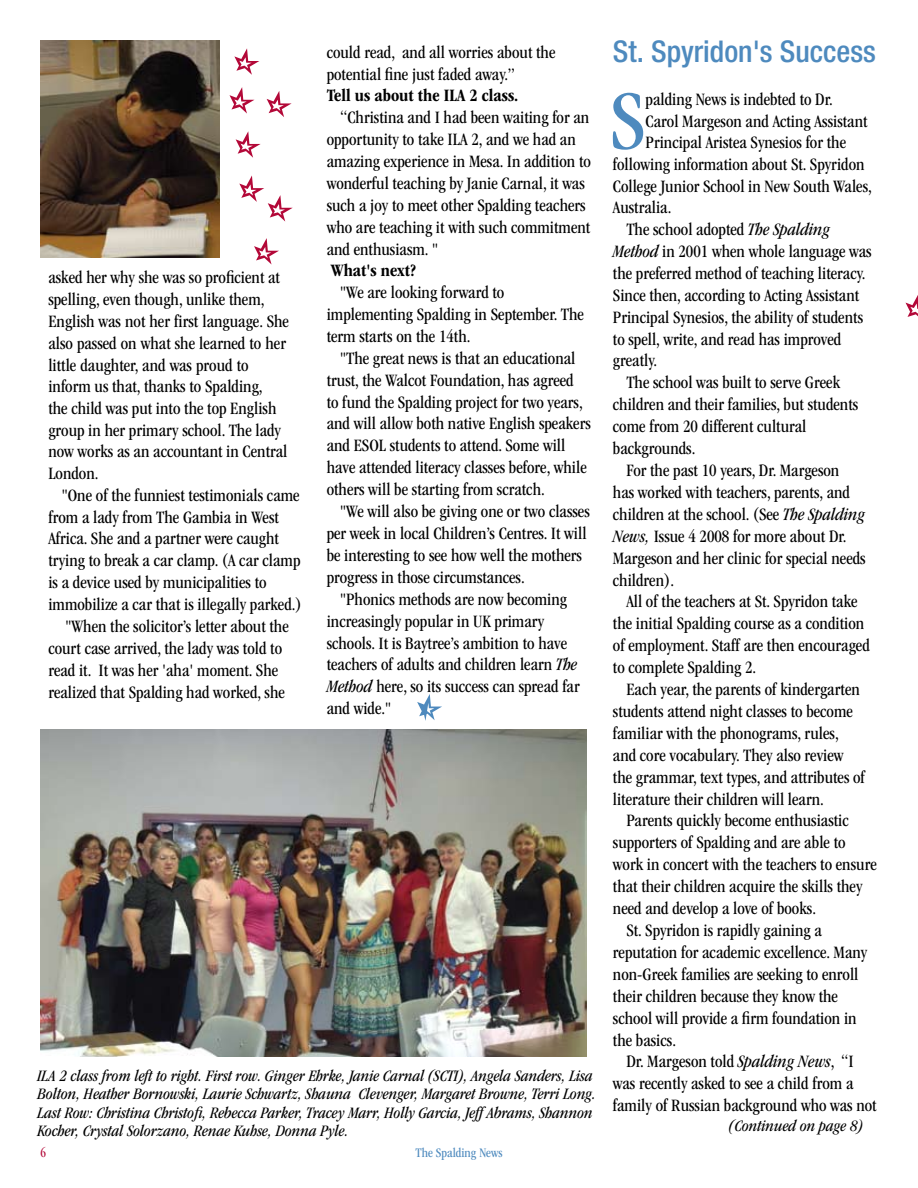
<style>
.page{position:relative;width:918px;height:1188px;background:#fff}
.page>*{position:absolute;margin:0;border:0;box-sizing:border-box;transform-origin:0 0}
.t1{font:condensed 86.55px "ITC Garamond Std";color:#4e8abe}
.t2{font:500 condensed 30px "Helvetica Neue LT Std";color:#4e8abe}
.t3{font:condensed 18px/21.9px "ITC Garamond Std";color:#000}
.t4{font:700 condensed 18px "ITC Garamond Std";color:#000}
.t5{font:italic condensed 16.5px/18.3px "ITC Garamond Std";color:#000}
.t6{font:condensed 13.5px "ITC Garamond Std";color:#4e8abe}
.t7{font:condensed 13.5px "ITC Garamond Std";color:#b30838}
.s1{font-style:italic}
</style>
<div class="page">
<svg style="left:254px;top:238px;width:25px;height:27px"></svg>
<svg style="left:230px;top:87px;width:24px;height:27px"></svg>
<svg style="left:906px;top:295px;width:12px;height:22px"></svg>
<svg style="left:417px;top:694px;width:25px;height:27px"></svg>
<img style="left:41px;top:730px;width:546px;height:327px">
<img style="left:41px;top:40px;width:178px;height:218px">
<svg style="left:267px;top:91px;width:25px;height:26px"></svg>
<svg style="left:234px;top:48px;width:25px;height:27px"></svg>
<svg style="left:236px;top:131px;width:25px;height:27px"></svg>
<svg style="left:239px;top:175px;width:54px;height:47px"></svg>
<p class="t3" style="left:48px;top:266px;width:242px">asked her why she was so proficient at spelling, even though, unlike them, English was not her first language. She also passed on what she learned to her little daughter, and was proud to inform us that, thanks to Spalding,<br>the child was put into the top English group in her primary school. The lady now works as an accountant in Central London.</p>
<p class="t3" style="left:62px;top:484px;width:239px">"One of the funniest testimonials came</p>
<p class="t3" style="left:48px;top:506px;width:232px">from a lady from The Gambia in West</p>
<p class="t3" style="left:48px;top:528px;width:232px">Africa. She and a partner were caught</p>
<p class="t3" style="left:48px;top:550px;width:254px">trying to break a car clamp. (A car clamp</p>
<p class="t3" style="left:48px;top:572px;width:220px">is a device used by municipalities to</p>
<p class="t3" style="left:48px;top:594px;width:255px">immobilize a car that is illegally parked.)</p>
<p class="t3" style="left:66px;top:616px;width:225px">"When the solicitor’s letter about the</p>
<p class="t3" style="left:48px;top:637px;width:235px">court case arrived, the lady was told to</p>
<p class="t3" style="left:48px;top:659px;width:231px">read it. It was her 'aha' moment. She</p>
<p class="t3" style="left:48px;top:681px;width:238px">realized that Spalding had worked, she</p>
<p class="t3" style="left:327px;top:41px;width:230px">could read, and all worries about the potential fine just faded away.”</p>
<p class="t4" style="left:327px;top:85px;width:193px">Tell us about the ILA 2 class.</p>
<p class="t3" style="left:327px;top:107px;width:266px;text-indent:14px">“Christina and I had been waiting for an opportunity to take ILA 2, and we had an amazing experience in Mesa. In addition to wonderful teaching by Janie Carnal, it was such a joy to meet other Spalding teachers who are teaching it with such commitment and enthusiasm. "</p>
<p class="t4" style="left:331px;top:260px;width:86px">What's next?</p>
<p class="t3" style="left:327px;top:281px;width:259px;text-indent:14px">"We are looking forward to implementing Spalding in September. The term starts on the 14th.</p>
<p class="t3" style="left:327px;top:347px;width:266px;text-indent:14px">"The great news is that an educational trust, the Walcot Foundation, has agreed<br>to fund the Spalding project for two years, and will allow both native English speakers and ESOL students to attend. Some will have attended literacy classes before, while others will be starting from scratch.</p>
<p class="t3" style="left:327px;top:501px;width:265px;text-indent:14px">"We will also be giving one or two classes per week in local Children’s Centres. It will be interesting to see how well the mothers progress in those circumstances.</p>
<p class="t3" style="left:327px;top:588px;width:255px;text-indent:14px">"Phonics methods are now becoming increasingly popular in UK primary schools. It is Baytree’s ambition to have teachers of adults and children learn <span class="s1">The Method</span> here, so its success can spread far and wide."</p>
<p class="t5" style="left:38px;top:1067px;width:560px">ILA 2 class from left to right. First row. Ginger Ehrke, Janie Carnal (SCTI), Angela Sanders, Lisa Bolton, Heather Bornowski, Laurie Schwartz, Shauna Clevenger, Margaret Browne, Terri Long.<br>Last Row: Christina Christofi, Rebecca Parker, Tracey Marr, Holly Garcia, Jeff Abrams, Shannon Kocher, Crystal Solorzano, Renae Kuhse, Donna Pyle.</p>
<p class="t7" style="left:40px;top:1145px;width:7px">6</p>
<p class="t6" style="left:416px;top:1145px;width:88px">The Spalding News</p>
<h2 class="t2" style="left:613px;top:33px;width:265px">St. Spyridon's Success</h2>
<h1 class="t1" style="left:610px;top:73px;width:37px">S</h1>
<p class="t3" style="left:646px;top:89px;width:189px">palding News is indebted to Dr.</p>
<p class="t3" style="left:646px;top:110px;width:223px">Carol Margeson and Acting Assistant</p>
<p class="t3" style="left:646px;top:132px;width:202px">Principal Aristea Synesios for the</p>
<p class="t3" style="left:613px;top:153px;width:253px">following information about St. Spyridon</p>
<p class="t3" style="left:613px;top:175px;width:261px">College Junior School in New South Wales,</p>
<p class="t3" style="left:613px;top:197px;width:60px">Australia.</p>
<p class="t3" style="left:626px;top:218px;width:205px">The school adopted <span class="s1">The Spalding</span></p>
<p class="t3" style="left:613px;top:240px;width:260px"><span class="s1">Method</span> in 2001 when whole language was</p>
<p class="t3" style="left:613px;top:262px;width:254px">the preferred method of teaching literacy.</p>
<p class="t3" style="left:613px;top:284px;width:248px">Since then, according to Acting Assistant</p>
<p class="t3" style="left:613px;top:306px;width:252px">Principal Synesios, the ability of students</p>
<p class="t3" style="left:613px;top:328px;width:230px">to spell, write, and read has improved</p>
<p class="t3" style="left:613px;top:350px;width:46px">greatly.</p>
<p class="t3" style="left:626px;top:372px;width:215px">The school was built to serve Greek</p>
<p class="t3" style="left:613px;top:394px;width:247px">children and their families, but students</p>
<p class="t3" style="left:613px;top:416px;width:195px">come from 20 different cultural</p>
<p class="t3" style="left:613px;top:438px;width:84px">backgrounds.</p>
<p class="t3" style="left:626px;top:459px;width:215px">For the past 10 years, Dr. Margeson</p>
<p class="t3" style="left:613px;top:481px;width:239px">has worked with teachers, parents, and</p>
<p class="t3" style="left:613px;top:503px;width:253px">children at the school. (See <span class="s1">The Spalding</span></p>
<p class="t3" style="left:613px;top:525px;width:235px"><span class="s1">News,</span> Issue 4 2008 for more about Dr.</p>
<p class="t3" style="left:613px;top:547px;width:254px">Margeson and her clinic for special needs</p>
<p class="t3" style="left:613px;top:569px;width:63px">children).</p>
<p class="t3" style="left:626px;top:591px;width:233px">All of the teachers at St. Spyridon take</p>
<p class="t3" style="left:613px;top:613px;width:253px">the initial Spalding course as a condition</p>
<p class="t3" style="left:613px;top:635px;width:258px">of employment. Staff are then encouraged</p>
<p class="t3" style="left:613px;top:657px;width:145px">to complete Spalding 2.</p>
<p class="t3" style="left:626px;top:679px;width:235px">Each year, the parents of kindergarten</p>
<p class="t3" style="left:613px;top:700px;width:242px">students attend night classes to become</p>
<p class="t3" style="left:613px;top:722px;width:227px">familiar with the phonograms, rules,</p>
<p class="t3" style="left:613px;top:744px;width:232px">and core vocabulary. They also review</p>
<p class="t3" style="left:613px;top:766px;width:254px">the grammar, text types, and attributes of</p>
<p class="t3" style="left:613px;top:788px;width:212px">literature their children will learn.</p>
<p class="t3" style="left:626px;top:810px;width:224px">Parents quickly become enthusiastic</p>
<p class="t3" style="left:613px;top:832px;width:234px">supporters of Spalding and are able to</p>
<p class="t3" style="left:613px;top:854px;width:265px">work in concert with the teachers to ensure</p>
<p class="t3" style="left:613px;top:876px;width:251px">that their children acquire the skills they</p>
<p class="t3" style="left:613px;top:898px;width:205px">need and develop a love of books.</p>
<p class="t3" style="left:626px;top:919px;width:197px">St. Spyridon is rapidly gaining a</p>
<p class="t3" style="left:613px;top:941px;width:256px">reputation for academic excellence. Many</p>
<p class="t3" style="left:613px;top:963px;width:247px">non-Greek families are seeking to enroll</p>
<p class="t3" style="left:613px;top:985px;width:227px">their children because they know the</p>
<p class="t3" style="left:613px;top:1007px;width:245px">school will provide a firm foundation in</p>
<p class="t3" style="left:613px;top:1029px;width:65px">the basics.</p>
<p class="t3" style="left:626px;top:1051px;width:229px">Dr. Margeson told <span class="s1">Spalding News</span>, “I</p>
<p class="t3" style="left:613px;top:1073px;width:242px">was recently asked to see a child from a</p>
<p class="t3" style="left:613px;top:1095px;width:265px">family of Russian background who was not</p>
<p class="t5" style="left:729px;top:1117px;width:136px">(Continued on page 8)</p>
</div>
